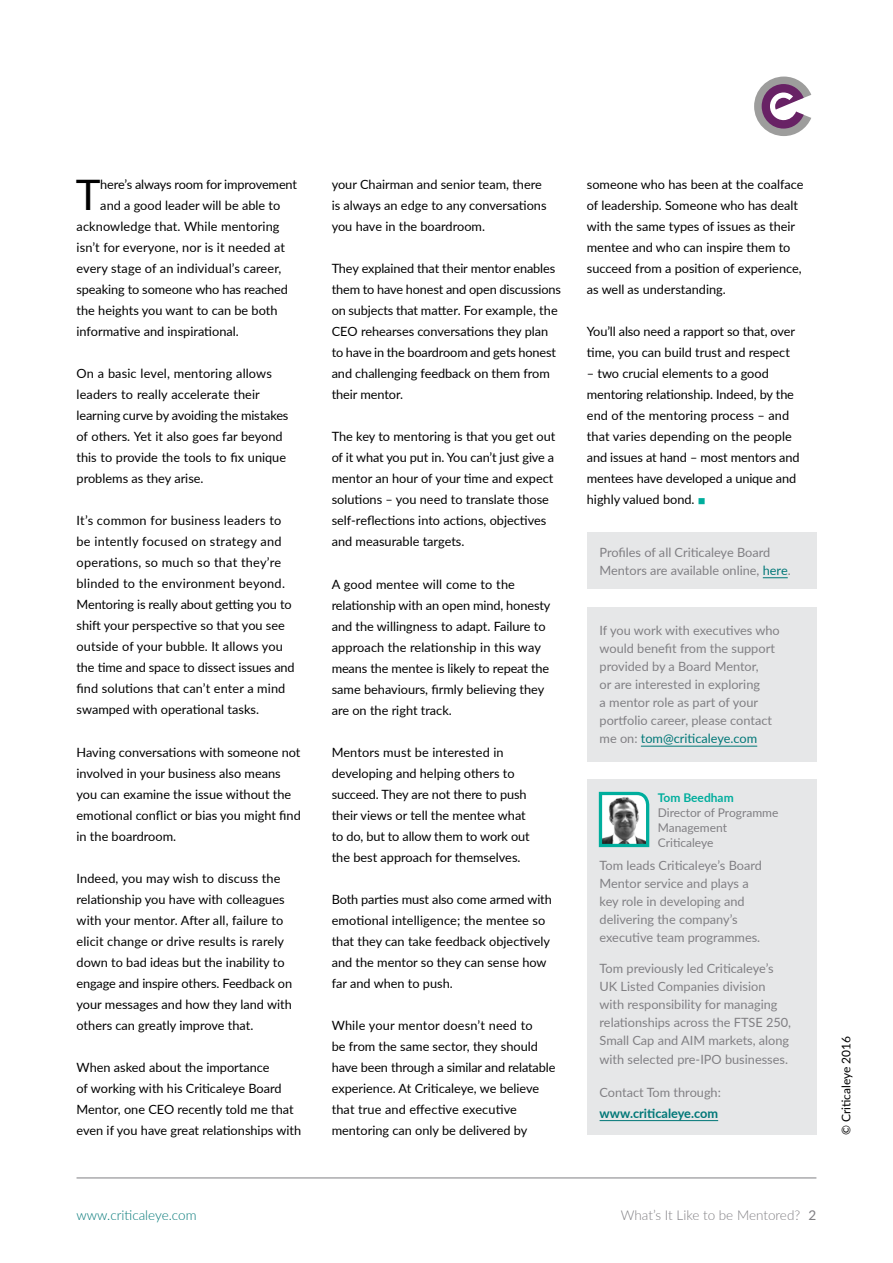
<style>
.page{position:relative;width:893px;height:1263px;background:#fff}
.page>*{position:absolute;margin:0;border:0;box-sizing:border-box;transform-origin:0 0}
.t1{font:42px "Lato";color:#000}
.t2{font:300 13.5px "Lato";color:#807f83}
.t3{font:300 13.5px "Lato";color:#077}
.t4{font:12.75px/21px "Lato";color:#000}
.t5{font:12.75px/18px "Lato";color:#807f83}
.t6{font:700 12.75px "Lato";color:#077}
.t7{font:12px/15px "Lato";color:#807f83}
.t8{font:12px "Lato";color:#000}
.t9{font:700 12px "Lato";color:#00ae9d}
.s1{color:#00ae9d}
.s2{color:#077}
.s3{font-weight:400}
</style>
<div class="page">
<div style="left:587px;top:779px;width:229px;height:356px;background:#e6e7e8"></div>
<hr style="left:600px;top:1120px;width:118px;height:1px;background:#077">
<svg style="left:598px;top:791px;width:52px;height:57px;background:#8fb5b1"></svg>
<div style="left:587px;top:532px;width:229px;height:57px;background:#e6e7e8"></div>
<svg style="left:763px;top:577px;width:25px;height:1px"></svg>
<div style="left:587px;top:607px;width:229px;height:154px;background:#e6e7e8"></div>
<hr style="left:641px;top:746px;width:116px;height:1px;background:#077">
<hr style="left:77px;top:1177px;width:739px;height:1px;background:#807f83">
<svg style="left:754px;top:77px;width:57px;height:59px"></svg>
<h1 class="t1" style="left:76px;top:165px;width:26px">T</h1>
<p class="t4" style="left:100px;top:173px;width:198px">here’s always room for improvement</p>
<p class="t4" style="left:100px;top:194px;width:181px">and a good leader will be able to</p>
<p class="t4" style="left:77px;top:215px;width:205px">acknowledge that. While mentoring</p>
<p class="t4" style="left:77px;top:236px;width:210px">isn’t for everyone, nor is it needed at</p>
<p class="t4" style="left:77px;top:257px;width:206px">every stage of an individual’s career,</p>
<p class="t4" style="left:77px;top:278px;width:213px">speaking to someone who has reached</p>
<p class="t4" style="left:77px;top:299px;width:203px">the heights you want to can be both</p>
<p class="t4" style="left:77px;top:320px;width:164px">informative and inspirational.</p>
<p class="t4" style="left:77px;top:362px;width:213px">On a basic level, mentoring allows leaders to really accelerate their learning curve by avoiding the mistakes of others. Yet it also goes far beyond this to provide the tools to fix unique problems as they arise.</p>
<p class="t4" style="left:77px;top:510px;width:220px">It’s common for business leaders to be intently focused on strategy and operations, so much so that they’re blinded to the environment beyond.<br>Mentoring is really about getting you to shift your perspective so that you see outside of your bubble. It allows you the time and space to dissect issues and find solutions that can’t enter a mind swamped with operational tasks.</p>
<p class="t4" style="left:77px;top:741px;width:226px">Having conversations with someone not involved in your business also means you can examine the issue without the emotional conflict or bias you might find in the boardroom.</p>
<p class="t4" style="left:77px;top:867px;width:217px">Indeed, you may wish to discuss the relationship you have with colleagues with your mentor. After all, failure to elicit change or drive results is rarely down to bad ideas but the inability to engage and inspire others. Feedback on your messages and how they land with others can greatly improve that.</p>
<p class="t4" style="left:77px;top:1056px;width:226px">When asked about the importance<br>of working with his Criticaleye Board Mentor, one CEO recently told me that even if you have great relationships with</p>
<p class="t4" style="left:332px;top:173px;width:216px">your Chairman and senior team, there is always an edge to any conversations you have in the boardroom.</p>
<p class="t4" style="left:332px;top:257px;width:231px">They explained that their mentor enables them to have honest and open discussions on subjects that matter. For example, the CEO rehearses conversations they plan to have in the boardroom and gets honest and challenging feedback on them from their mentor.</p>
<p class="t4" style="left:332px;top:426px;width:225px">The key to mentoring is that you get out of it what you put in. You can’t just give a mentor an hour of your time and expect solutions – you need to translate those self-reflections into actions, objectives and measurable targets.</p>
<p class="t4" style="left:332px;top:573px;width:220px">A good mentee will come to the relationship with an open mind, honesty and the willingness to adapt. Failure to approach the relationship in this way means the mentee is likely to repeat the same behaviours, firmly believing they are on the right track.</p>
<p class="t4" style="left:332px;top:741px;width:200px">Mentors must be interested in developing and helping others to succeed. They are not there to push their views or tell the mentee what to do, but to allow them to work out the best approach for themselves.</p>
<p class="t4" style="left:332px;top:888px;width:222px">Both parties must also come armed with emotional intelligence; the mentee so that they can take feedback objectively and the mentor so they can sense how far and when to push.</p>
<p class="t4" style="left:332px;top:1015px;width:225px">While your mentor doesn’t need to<br>be from the same sector, they should have been through a similar and relatable experience. At Criticaleye, we believe that true and effective executive mentoring can only be delivered by</p>
<p class="t4" style="left:587px;top:173px;width:218px">someone who has been at the coalface of leadership. Someone who has dealt with the same types of issues as their mentee and who can inspire them to succeed from a position of experience, as well as understanding.</p>
<p class="t4" style="left:587px;top:320px;width:210px">You’ll also need a rapport so that, over time, you can build trust and respect</p>
<p class="t4" style="left:587px;top:362px;width:214px">– two crucial elements to a good mentoring relationship. Indeed, by the end of the mentoring process – and that varies depending on the people and issues at hand – most mentors and mentees have developed a unique and highly valued bond. <span class="s1">■</span></p>
<p class="t5" style="left:600px;top:543px;width:193px">Profiles of all Criticaleye Board<br>Mentors are available online, <span class="s2">here</span>.</p>
<p class="t5" style="left:600px;top:621px;width:182px">If you work with executives who would benefit from the support provided by a Board Mentor,<br>or are interested in exploring<br>a mentor role as part of your portfolio career, please contact me on: <span class="s2">tom@criticaleye.com</span></p>
<p class="t9" style="left:658px;top:788px;width:77px">Tom Beedham</p>
<p class="t7" style="left:658px;top:804px;width:122px">Director of Programme<br>Management<br>Criticaleye</p>
<p class="t5" style="left:600px;top:856px;width:164px">Tom leads Criticaleye’s Board<br>Mentor service and plays a key role in developing and delivering the company’s executive team programmes.</p>
<p class="t5" style="left:600px;top:959px;width:193px">Tom previously led Criticaleye’s UK Listed Companies division with responsibility for managing relationships across the FTSE 250, Small Cap and AIM markets, along</p>
<p class="t5" style="left:600px;top:1050px;width:190px">with selected pre-IPO businesses.</p>
<p class="t5" style="left:600px;top:1082px;width:123px">Contact Tom through:</p>
<p class="t6" style="left:600px;top:1104px;width:120px">www.criticaleye.com</p>
<p class="t8" style="left:837px;top:1135px;width:101px;rotate:-90deg">© Criticaleye 2016</p>
<p class="t3" style="left:77px;top:1206px;width:122px">www.criticaleye.com</p>
<p class="t2" style="left:621px;top:1206px;width:197px">What’s It Like to be Mentored? <span class="s3">2</span></p>
</div>
